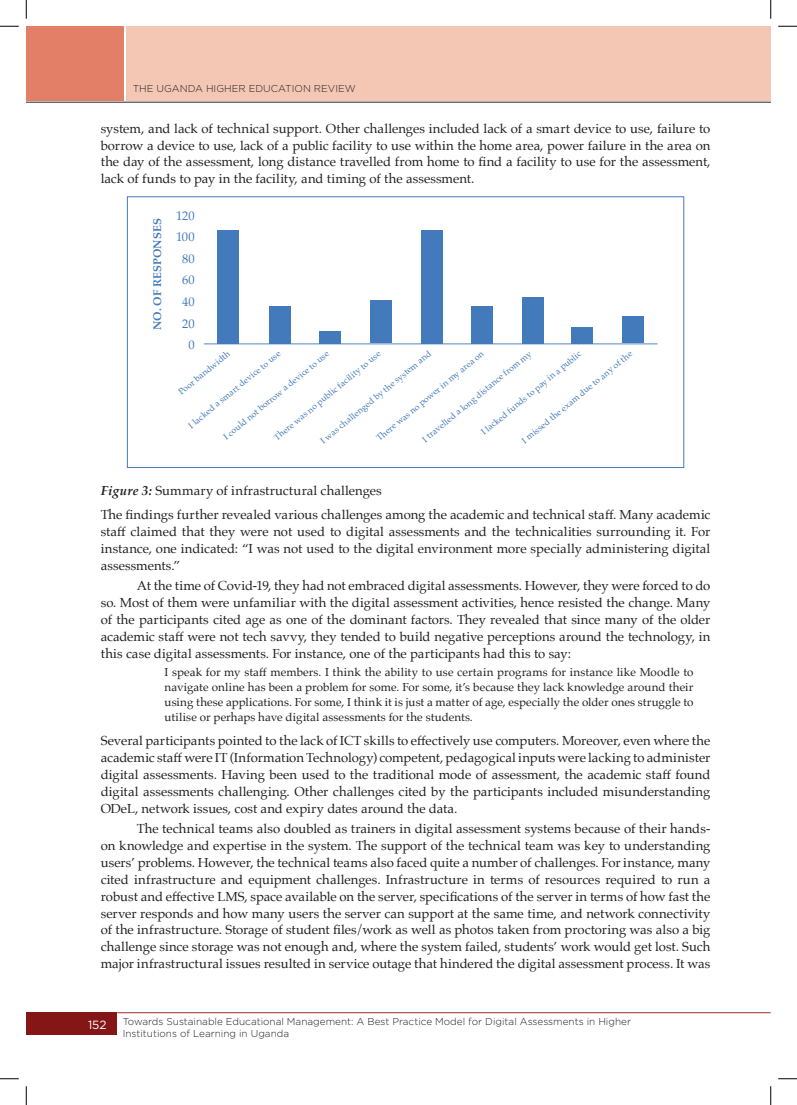
<style>
.page{position:relative;width:797px;height:1105px;background:#fff}
.page>*{position:absolute;margin:0;border:0;box-sizing:border-box;transform-origin:0 0}
.Bodytext_2_parag{font:13.12px/16.9px "Palatino";letter-spacing:.005em;color:#231f20;text-align:justify}
.Bodytext{font:13.12px/16.9px "Palatino";letter-spacing:.005em;color:#231f20;text-align:justify}
.Figure_text{font:13.12px "Palatino";letter-spacing:.015em;color:#231f20}
.Bodytext-2{font:12.5px "Palatino";letter-spacing:-.005em;color:#437abb}
.t1{font:11.88px "Gotham";color:#fff}
.Quotations{font:11.62px/15px "Palatino";letter-spacing:.01em;color:#231f20;text-align:justify}
.Bodytext-3{font:700 11.25px "Palatino";color:#437abb}
.t2{font:300 10px/12px "Gotham";color:#231f20}
.Bodytext-4{font:8.75px "Palatino";color:#437abb}
.s1{font-weight:700;font-style:italic}
</style>
<div class="page">
<div style="left:26px;top:1013px;width:91px;height:22px;background:#851618"></div>
<hr style="left:117px;top:1012px;width:653px;height:1px;background:#9b2d32">
<div style="left:126px;top:26px;width:644px;height:75px;background:#f4c7b5"></div>
<div style="left:26px;top:26px;width:97px;height:75px;background:#e37f66"></div>
<hr style="left:26px;top:102px;width:744px;height:1px;background:#231f20">
<div style="left:217px;top:230px;width:21px;height:113px;background:#437abb"></div>
<div style="left:269px;top:306px;width:21px;height:37px;background:#437abb"></div>
<div style="left:319px;top:331px;width:21px;height:12px;background:#437abb"></div>
<div style="left:370px;top:301px;width:22px;height:42px;background:#437abb"></div>
<div style="left:421px;top:230px;width:22px;height:113px;background:#437abb"></div>
<div style="left:471px;top:306px;width:21px;height:37px;background:#437abb"></div>
<div style="left:522px;top:297px;width:21px;height:46px;background:#437abb"></div>
<div style="left:572px;top:327px;width:21px;height:16px;background:#437abb"></div>
<div style="left:623px;top:317px;width:21px;height:26px;background:#437abb"></div>
<hr style="left:204px;top:343px;width:453px;height:1px;background:#437abb">
<div style="left:127px;top:197px;width:557px;height:271px;border:1px solid #437abb"></div>
<svg style="left:0;top:25px;width:19px;height:2px"></svg>
<svg style="left:778px;top:25px;width:19px;height:2px"></svg>
<svg style="left:0;top:1078px;width:19px;height:1px"></svg>
<svg style="left:778px;top:1078px;width:19px;height:1px"></svg>
<svg style="left:25px;top:0;width:2px;height:19px"></svg>
<svg style="left:25px;top:1086px;width:2px;height:19px"></svg>
<svg style="left:770px;top:0;width:1px;height:19px"></svg>
<svg style="left:770px;top:1086px;width:1px;height:19px"></svg>
<p class="t2" style="left:133px;top:82px;width:225px">THE UGANDA HIGHER EDUCATION REVIEW</p>
<p class="Bodytext" style="left:101px;top:120px;width:611px">system, and lack of technical support. Other challenges included lack of a smart device to use, failure to borrow a device to use, lack of a public facility to use within the home area, power failure in the area on the day of the assessment, long distance travelled from home to find a facility to use for the assessment, lack of funds to pay in the facility, and timing of the assessment.</p>
<p class="Bodytext-3" style="left:148px;top:330px;width:113px;rotate:-90deg">NO. OF RESPONSES</p>
<p class="Bodytext-2" style="left:176px;top:205px;width:20px">120</p>
<p class="Bodytext-2" style="left:176px;top:227px;width:20px">100</p>
<p class="Bodytext-2" style="left:182px;top:248px;width:14px">80</p>
<p class="Bodytext-2" style="left:182px;top:270px;width:14px">60</p>
<p class="Bodytext-2" style="left:182px;top:291px;width:14px">40</p>
<p class="Bodytext-2" style="left:182px;top:313px;width:14px">20</p>
<p class="Bodytext-2" style="left:188px;top:335px;width:8px">0</p>
<p class="Bodytext-4" style="left:175px;top:387px;width:66px;rotate:-39deg">Poor bandwidth</p>
<p class="Bodytext-4" style="left:317px;top:435px;width:142px;rotate:-39deg">I was challenged by the system and</p>
<p class="Bodytext-4" style="left:373px;top:433px;width:137px;rotate:-39deg">There was no power in my area on</p>
<p class="Bodytext-4" style="left:477px;top:427px;width:128px;rotate:-39deg">I lacked funds to pay in a public</p>
<p class="Bodytext-4" style="left:270px;top:432px;width:137px;rotate:-39deg">There was no public facility to use</p>
<p class="Bodytext-4" style="left:185px;top:420px;width:118px;rotate:-39deg">I lacked a smart device to use</p>
<p class="Bodytext-4" style="left:220px;top:431px;width:135px;rotate:-39deg">I could not borrow a device to use</p>
<p class="Bodytext-4" style="left:518px;top:435px;width:142px;rotate:-39deg">I missed the exam due to any of the</p>
<p class="Bodytext-4" style="left:418px;top:434px;width:140px;rotate:-39deg">I travelled a long distance from my</p>
<p class="Figure_text" style="left:101px;top:480px;width:283px"><span class="s1">Figure 3:</span> Summary of infrastructural challenges</p>
<p class="Bodytext" style="left:101px;top:506px;width:611px">The findings further revealed various challenges among the academic and technical staff. Many academic staff claimed that they were not used to digital assessments and the technicalities surrounding it. For instance, one indicated: “I was not used to the digital environment more specially administering digital assessments.”</p>
<p class="Bodytext_2_parag" style="left:101px;top:577px;width:611px;text-indent:36px">At the time of Covid-19, they had not embraced digital assessments. However, they were forced to do so. Most of them were unfamiliar with the digital assessment activities, hence resisted the change. Many of the participants cited age as one of the dominant factors. They revealed that since many of the older academic staff were not tech savvy, they tended to build negative perceptions around the technology, in this case digital assessments. For instance, one of the participants had this to say:</p>
<p class="Quotations" style="left:164px;top:665px;width:530px">I speak for my staff members. I think the ability to use certain programs for instance like Moodle to navigate online has been a problem for some. For some, it’s because they lack knowledge around their using these applications. For some, I think it is just a matter of age, especially the older ones struggle to utilise or perhaps have digital assessments for the students.</p>
<p class="Bodytext" style="left:101px;top:732px;width:611px">Several participants pointed to the lack of ICT skills to effectively use computers. Moreover, even where the academic staff were IT (Information Technology) competent, pedagogical inputs were lacking to administer digital assessments. Having been used to the traditional mode of assessment, the academic staff found digital assessments challenging. Other challenges cited by the participants included misunderstanding ODeL, network issues, cost and expiry dates around the data.</p>
<p class="Bodytext_2_parag" style="left:101px;top:820px;width:611px;text-indent:36px">The technical teams also doubled as trainers in digital assessment systems because of their hands&shy;on knowledge and expertise in the system. The support of the technical team was key to understanding users’ problems. However, the technical teams also faced quite a number of challenges. For instance, many cited infrastructure and equipment challenges. Infrastructure in terms of resources required to run a robust and effective LMS, space available on the server, specifications of the server in terms of how fast the server responds and how many users the server can support at the same time, and network connectivity of the infrastructure. Storage of student files/work as well as photos taken from proctoring was also a big challenge since storage was not enough and, where the system failed, students’ work would get lost. Such major infrastructural issues resulted in service outage that hindered the digital assessment process. It was</p>
<p class="t1" style="left:88px;top:1017px;width:20px">152</p>
<p class="t2" style="left:123px;top:1015px;width:510px">Towards Sustainable Educational Management: A Best Practice Model for Digital Assessments in Higher<br>Institutions of Learning in Uganda</p>
</div>
